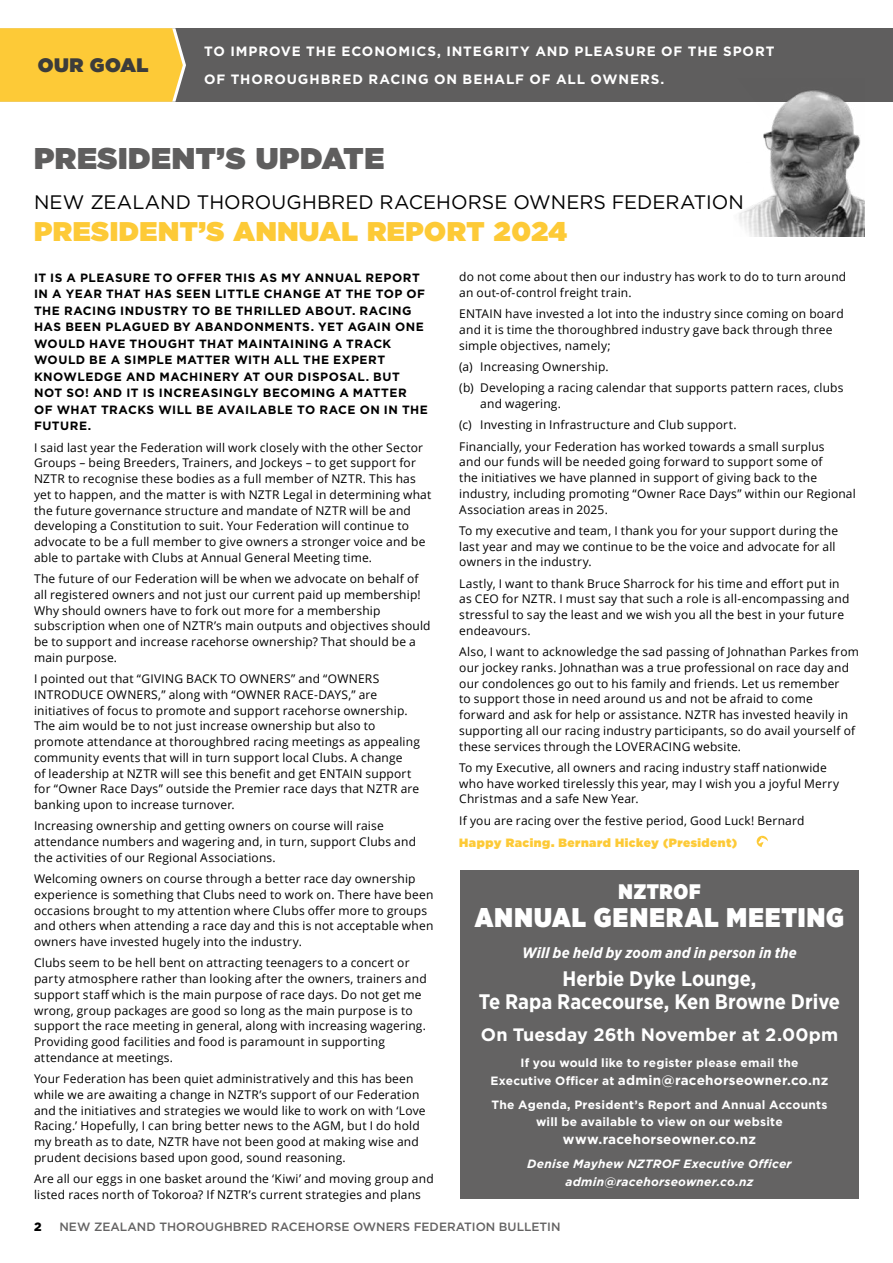
<style>
.page{position:relative;width:893px;height:1263px;background:#fff}
.page>*{position:absolute;margin:0;border:0;box-sizing:border-box;transform-origin:0 0}
.t1{font:900 30px "Gotham";letter-spacing:.02em;color:#5f5e5e}
.t2{font:900 27px "Gotham";letter-spacing:.02em;color:#fdca37}
.t3{font:900 27px "Gotham Narrow";letter-spacing:.05em;color:#fff}
.t4{font:700 21px/23.1px "Gotham Narrow";color:#fff;text-align:center}
.t5{font:900 21px "Gotham Narrow";letter-spacing:.035em;color:#fff}
.t6{font:19.5px "Gotham";letter-spacing:.005em;color:#000}
.t7{font:900 19.5px "Gotham";letter-spacing:.02em;color:#3c3c3b}
.t8{font:700 18px "Gotham";letter-spacing:.005em;color:#fff}
.t9{font:italic 700 15px "Gotham Narrow";letter-spacing:.01em;color:#fff}
.t10{font:700 13.5px/28px "Gotham";letter-spacing:.06em;color:#fff}
.t11{font:700 13.5px "Gotham";letter-spacing:.015em;color:#fff}
.t12{font:12px/15.8px "Open Sans";letter-spacing:.015em;color:#000}
.t13{font:700 12px/16.5px "Gotham";letter-spacing:.04em;color:#000}
.t14{font:700 12px/17.9px "Gotham";letter-spacing:.02em;color:#fff;text-align:center}
.t15{font:italic 700 12px/17.9px "Gotham";letter-spacing:.02em;color:#fff;text-align:center}
.t16{font:500 12px "Gotham";color:#646363}
.t17{font:900 12px "Gotham";letter-spacing:.045em;color:#fdca37}
.t18{font:900 12px "Gotham";color:#000}
.s1{font-size:12px}
</style>
<div class="page">
<div style="left:0;top:28px;width:893px;height:74px;background:#5f5e5e"></div>
<div style="left:0;top:28px;width:186px;height:74px;background:#fdca37"></div>
<img style="left:739px;top:90px;width:126px;height:146px">
<svg style="left:757px;top:836px;width:11px;height:11px"></svg>
<div style="left:460px;top:869px;width:399px;height:329px;background:#646363"></div>
<h3 class="t7" style="left:38px;top:51px;width:112px">OUR GOAL</h3>
<p class="t10" style="left:204px;top:37px;width:572px">TO IMPROVE THE ECONOMICS, INTEGRITY AND PLEASURE OF THE SPORT<br>OF THOROUGHBRED RACING ON BEHALF OF ALL OWNERS.</p>
<h1 class="t1" style="left:34px;top:137px;width:352px">PRESIDENT’S UPDATE</h1>
<h3 class="t6" style="left:34px;top:190px;width:711px">NEW ZEALAND THOROUGHBRED RACEHORSE OWNERS FEDERATION</h3>
<h2 class="t2" style="left:34px;top:212px;width:534px">PRESIDENT’S ANNUAL REPORT 2024</h2>
<p class="t13" style="left:34px;top:269px;width:395px">IT IS A PLEASURE TO OFFER THIS AS MY ANNUAL REPORT IN A YEAR THAT HAS SEEN LITTLE CHANGE AT THE TOP OF THE RACING INDUSTRY TO BE THRILLED ABOUT. RACING HAS BEEN PLAGUED BY ABANDONMENTS. YET AGAIN ONE WOULD HAVE THOUGHT THAT MAINTAINING A TRACK WOULD BE A SIMPLE MATTER WITH ALL THE EXPERT KNOWLEDGE AND MACHINERY AT OUR DISPOSAL. BUT NOT SO! AND IT IS INCREASINGLY BECOMING A MATTER OF WHAT TRACKS WILL BE AVAILABLE TO RACE ON IN THE FUTURE.</p>
<p class="t12" style="left:34px;top:439px;width:399px">I said last year the Federation will work closely with the other Sector Groups – being Breeders, Trainers, and Jockeys – to get support for NZTR to recognise these bodies as a full member of NZTR. This has yet to happen, and the matter is with NZTR Legal in determining what the future governance structure and mandate of NZTR will be and developing a Constitution to suit. Your Federation will continue to advocate to be a full member to give owners a stronger voice and be able to partake with Clubs at Annual General Meeting time.</p>
<p class="t12" style="left:34px;top:571px;width:398px">The future of our Federation will be when we advocate on behalf of all registered owners and not just our current paid up membership!<br>Why should owners have to fork out more for a membership subscription when one of NZTR’s main outputs and objectives should be to support and increase racehorse ownership? That should be a main purpose.</p>
<p class="t12" style="left:34px;top:671px;width:387px">I pointed out that “GIVING BACK TO OWNERS” and “OWNERS INTRODUCE OWNERS,” along with “OWNER RACE-DAYS,” are initiatives of focus to promote and support racehorse ownership.<br>The aim would be to not just increase ownership but also to promote attendance at thoroughbred racing meetings as appealing community events that will in turn support local Clubs. A change<br>of leadership at NZTR will see this benefit and get ENTAIN support for “Owner Race Days” outside the Premier race days that NZTR are banking upon to increase turnover.</p>
<p class="t12" style="left:34px;top:818px;width:383px">Increasing ownership and getting owners on course will raise attendance numbers and wagering and, in turn, support Clubs and the activities of our Regional Associations.</p>
<p class="t12" style="left:34px;top:871px;width:401px">Welcoming owners on course through a better race day ownership experience is something that Clubs need to work on. There have been occasions brought to my attention where Clubs offer more to groups and others when attending a race day and this is not acceptable when owners have invested hugely into the industry.</p>
<p class="t12" style="left:34px;top:955px;width:394px">Clubs seem to be hell bent on attracting teenagers to a concert or party atmosphere rather than looking after the owners, trainers and support staff which is the main purpose of race days. Do not get me wrong, group packages are good so long as the main purpose is to support the race meeting in general, along with increasing wagering.<br>Providing good facilities and food is paramount in supporting attendance at meetings.</p>
<p class="t12" style="left:34px;top:1071px;width:393px">Your Federation has been quiet administratively and this has been while we are awaiting a change in NZTR’s support of our Federation and the initiatives and strategies we would like to work on with ‘Love Racing.’ Hopefully, I can bring better news to the AGM, but I do hold my breath as to date, NZTR have not been good at making wise and prudent decisions based upon good, sound reasoning.</p>
<p class="t12" style="left:34px;top:1171px;width:401px">Are all our eggs in one basket around the ‘Kiwi’ and moving group and listed races north of Tokoroa? If NZTR’s current strategies and plans</p>
<p class="t12" style="left:459px;top:269px;width:389px">do not come about then our industry has work to do to turn around an out-of-control freight train.</p>
<p class="t12" style="left:459px;top:306px;width:386px">ENTAIN have invested a lot into the industry since coming on board and it is time the thoroughbred industry gave back through three simple objectives, namely;</p>
<p class="t12" style="left:459px;top:356px;width:386px;line-height:21.3px">(a) Increasing Ownership.<br>(b) Developing a racing calendar that supports pattern races, clubs</p>
<p class="t12" style="left:459px;top:393px;width:367px;line-height:21.3px;text-indent:21px">and wagering.<br>(c) Investing in Infrastructure and Club support.<br>Financially, your Federation has worked towards a small surplus</p>
<p class="t12" style="left:459px;top:454px;width:398px">and our funds will be needed going forward to support some of<br>the initiatives we have planned in support of giving back to the industry, including promoting “Owner Race Days” within our Regional Association areas in 2025.</p>
<p class="t12" style="left:459px;top:522px;width:380px">To my executive and team, I thank you for your support during the last year and may we continue to be the voice and advocate for all owners in the industry.</p>
<p class="t12" style="left:459px;top:575px;width:392px">Lastly, I want to thank Bruce Sharrock for his time and effort put in as CEO for NZTR. I must say that such a role is all-encompassing and stressful to say the least and we wish you all the best in your future endeavours.</p>
<p class="t12" style="left:459px;top:644px;width:401px">Also, I want to acknowledge the sad passing of Johnathan Parkes from our jockey ranks. Johnathan was a true professional on race day and our condolences go out to his family and friends. Let us remember<br>to support those in need around us and not be afraid to come forward and ask for help or assistance. NZTR has invested heavily in supporting all our racing industry participants, so do avail yourself of these services through the LOVERACING website.</p>
<p class="t12" style="left:459px;top:759px;width:381px">To my Executive, all owners and racing industry staff nationwide who have worked tirelessly this year, may I wish you a joyful Merry<br>Christmas and a safe New Year.</p>
<p class="t12" style="left:459px;top:812px;width:347px">If you are racing over the festive period, Good Luck! Bernard</p>
<p class="t17" style="left:459px;top:834px;width:279px">Happy Racing. Bernard Hickey (President)</p>
<h3 class="t5" style="left:618px;top:877px;width:84px">NZTROF</h3>
<h2 class="t3" style="left:475px;top:899px;width:370px">ANNUAL GENERAL MEETING</h2>
<p class="t9" style="left:522px;top:943px;width:276px">Will be held by zoom and in person in the</p>
<h3 class="t4" style="left:479px;top:967px;width:363px">Herbie Dyke Lounge,<br>Te Rapa Racecourse, Ken Browne Drive</h3>
<h3 class="t8" style="left:481px;top:1022px;width:359px">On Tuesday 26th November at 2.00pm</h3>
<p class="t14" style="left:520px;top:1054px;width:280px">If you would like to register please email the</p>
<p class="t11" style="left:490px;top:1071px;width:339px"><span class="s1">Executive Officer at</span> admin@racehorseowner.co.nz</p>
<p class="t14" style="left:492px;top:1095px;width:337px">The Agenda, President’s Report and Annual Accounts will be available to view on our website</p>
<p class="t11" style="left:563px;top:1130px;width:194px">www.racehorseowner.co.nz</p>
<p class="t15" style="left:527px;top:1154px;width:266px">Denise Mayhew NZTROF Executive Officer admin@racehorseowner.co.nz</p>
<p class="t18" style="left:34px;top:1218px;width:9px">2</p>
<p class="t16" style="left:60px;top:1218px;width:503px">NEW ZEALAND THOROUGHBRED RACEHORSE OWNERS FEDERATION BULLETIN</p>
</div>
